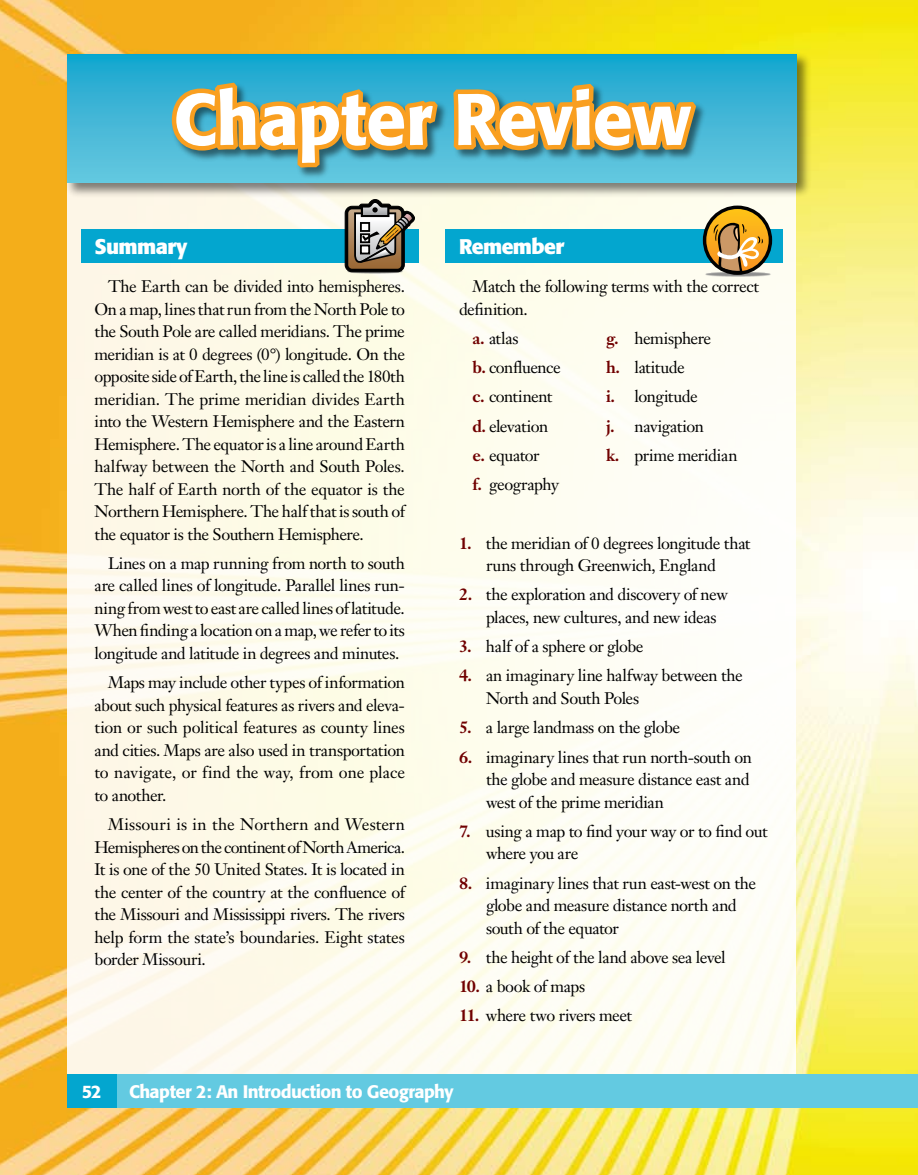
<style>
.page{position:relative;width:918px;height:1175px;background:#fff}
.page>*{position:absolute;margin:0;border:0;box-sizing:border-box;transform-origin:0 0}
.t1{font:500 72px "Formata";letter-spacing:-.01em;color:#fff}
.t2{font:700 21px "Formata";letter-spacing:-.03em;color:#fff}
.t3{font:500 18px "Formata";letter-spacing:-.03em;color:#fff}
.t4{font:16.5px/22.5px "Janson Text";letter-spacing:-.025em;color:#000}
.s1{font-weight:700;color:#700000}
</style>
<div class="page">
<img style="left:0;top:0;width:918px;height:1174px">
<div style="left:68px;top:81px;width:728px;height:1012px;background:#fefdef"></div>
<div style="left:81px;top:229px;width:337px;height:34px;background:#03a6cf"></div>
<div style="left:446px;top:229px;width:337px;height:34px;background:#03a6cf"></div>
<div style="left:65px;top:51px;width:747px;height:147px;background:#000;opacity:.5"></div>
<svg style="left:68px;top:54px;width:728px;height:129px;background:#34b3d5"></svg>
<div style="left:170px;top:82px;width:538px;height:98px;background:#000;opacity:.5"></div>
<svg style="left:167px;top:78px;width:183px;height:94px;background:#93a175"></svg>
<svg style="left:332px;top:84px;width:45px;height:1090px"></svg>
<svg style="left:360px;top:95px;width:83px;height:65px;background:#a6995c"></svg>
<svg style="left:449px;top:73px;width:252px;height:107px;background:#8ba583"></svg>
<div style="left:68px;top:1073px;width:850px;height:34px;background:#63cae1"></div>
<div style="left:68px;top:1073px;width:49px;height:34px;background:#03a6cf"></div>
<img style="left:332px;top:252px;width:87px;height:34px">
<svg style="left:345px;top:199px;width:70px;height:73px"></svg>
<img style="left:705px;top:254px;width:66px;height:23px">
<svg style="left:705px;top:207px;width:65px;height:66px"></svg>
<svg style="left:714px;top:219px;width:49px;height:54px;background:#c9994e"></svg>
<div style="left:703px;top:205px;width:69px;height:70px;border:3px solid #010101;border-radius:50%"></div>
<h1 class="t1" style="left:173px;top:75px;width:519px">Chapter Review</h1>
<p class="t2" style="left:94px;top:234px;width:95px">Summary</p>
<p class="t4" style="left:94px;top:275px;width:312px;text-align:justify;text-indent:14px">The Earth can be divided into hemispheres.<br>On a map, lines that run from the North Pole to the South Pole are called meridians. The prime meridian is at 0 degrees (0°) longitude. On the opposite side of Earth, the line is called the 180th meridian. The prime meridian divides Earth into the Western Hemisphere and the Eastern Hemisphere. The equator is a line around Earth halfway between the North and South Poles.<br>The half of Earth north of the equator is the Northern Hemisphere. The half that is south of the equator is the Southern Hemisphere.</p>
<p class="t4" style="left:94px;top:552px;width:312px;text-align:justify;text-indent:14px">Lines on a map running from north to south are called lines of longitude. Parallel lines run&shy;ning from west to east are called lines of latitude.<br>When finding a location on a map, we refer to its longitude and latitude in degrees and minutes.</p>
<p class="t4" style="left:94px;top:671px;width:312px;text-align:justify;text-indent:14px">Maps may include other types of information about such physical features as rivers and eleva&shy;tion or such political features as county lines and cities. Maps are also used in transportation to navigate, or find the way, from one place to another.</p>
<p class="t4" style="left:94px;top:813px;width:312px;text-align:justify;text-indent:14px">Missouri is in the Northern and Western Hemispheres on the continent of North America.<br>It is one of the 50 United States. It is located in the center of the country at the confluence of the Missouri and Mississippi rivers. The rivers help form the state’s boundaries. Eight states border Missouri.</p>
<p class="t2" style="left:459px;top:234px;width:107px">Remember</p>
<p class="t4" style="left:459px;top:275px;width:302px;text-indent:14px">Match the following terms with the correct definition.</p>
<p class="t4" style="left:472px;top:327px;width:48px"><span class="s1">a.</span> atlas</p>
<p class="t4" style="left:606px;top:327px;width:107px"><span class="s1">g.</span> hemisphere</p>
<p class="t4" style="left:472px;top:356px;width:90px"><span class="s1">b.</span> confluence</p>
<p class="t4" style="left:606px;top:356px;width:80px"><span class="s1">h.</span> latitude</p>
<p class="t4" style="left:472px;top:385px;width:81px"><span class="s1">c.</span> continent</p>
<p class="t4" style="left:606px;top:385px;width:93px"><span class="s1">i.</span> longitude</p>
<p class="t4" style="left:472px;top:414px;width:77px"><span class="s1">d.</span> elevation</p>
<p class="t4" style="left:606px;top:414px;width:99px"><span class="s1">j.</span> navigation</p>
<p class="t4" style="left:472px;top:444px;width:68px"><span class="s1">e.</span> equator</p>
<p class="t4" style="left:606px;top:444px;width:133px"><span class="s1">k.</span> prime meridian</p>
<p class="t4" style="left:472px;top:473px;width:88px"><span class="s1">f.</span> geography</p>
<p class="t4" style="left:459px;top:531px;width:293px;text-align:center"><span class="s1">1.</span> the meridian of 0 degrees longitude that runs through Greenwich, England</p>
<p class="t4" style="left:486px;top:583px;width:243px;text-indent:-27px"><span class="s1">2.</span> the exploration and discovery of new places, new cultures, and new ideas</p>
<p class="t4" style="left:459px;top:635px;width:186px"><span class="s1">3.</span> half of a sphere or globe</p>
<p class="t4" style="left:486px;top:664px;width:258px;text-indent:-27px"><span class="s1">4.</span> an imaginary line halfway between the<br>North and South Poles</p>
<p class="t4" style="left:459px;top:716px;width:223px"><span class="s1">5.</span> a large landmass on the globe</p>
<p class="t4" style="left:486px;top:745px;width:267px;text-indent:-27px"><span class="s1">6.</span> imaginary lines that run north-south on the globe and measure distance east and west of the prime meridian</p>
<p class="t4" style="left:486px;top:819px;width:283px;text-indent:-27px"><span class="s1">7.</span> using a map to find your way or to find out where you are</p>
<p class="t4" style="left:486px;top:871px;width:272px;text-indent:-27px"><span class="s1">8.</span> imaginary lines that run east-west on the globe and measure distance north and south of the equator</p>
<p class="t4" style="left:459px;top:945px;width:268px"><span class="s1">9.</span> the height of the land above sea level</p>
<p class="t4" style="left:459px;top:975px;width:128px"><span class="s1">10.</span> a book of maps</p>
<p class="t4" style="left:459px;top:1004px;width:175px"><span class="s1">11.</span> where two rivers meet</p>
<p class="t3" style="left:82px;top:1080px;width:21px">52</p>
<p class="t3" style="left:129px;top:1080px;width:326px">Chapter 2: An Introduction to Geography</p>
</div>
